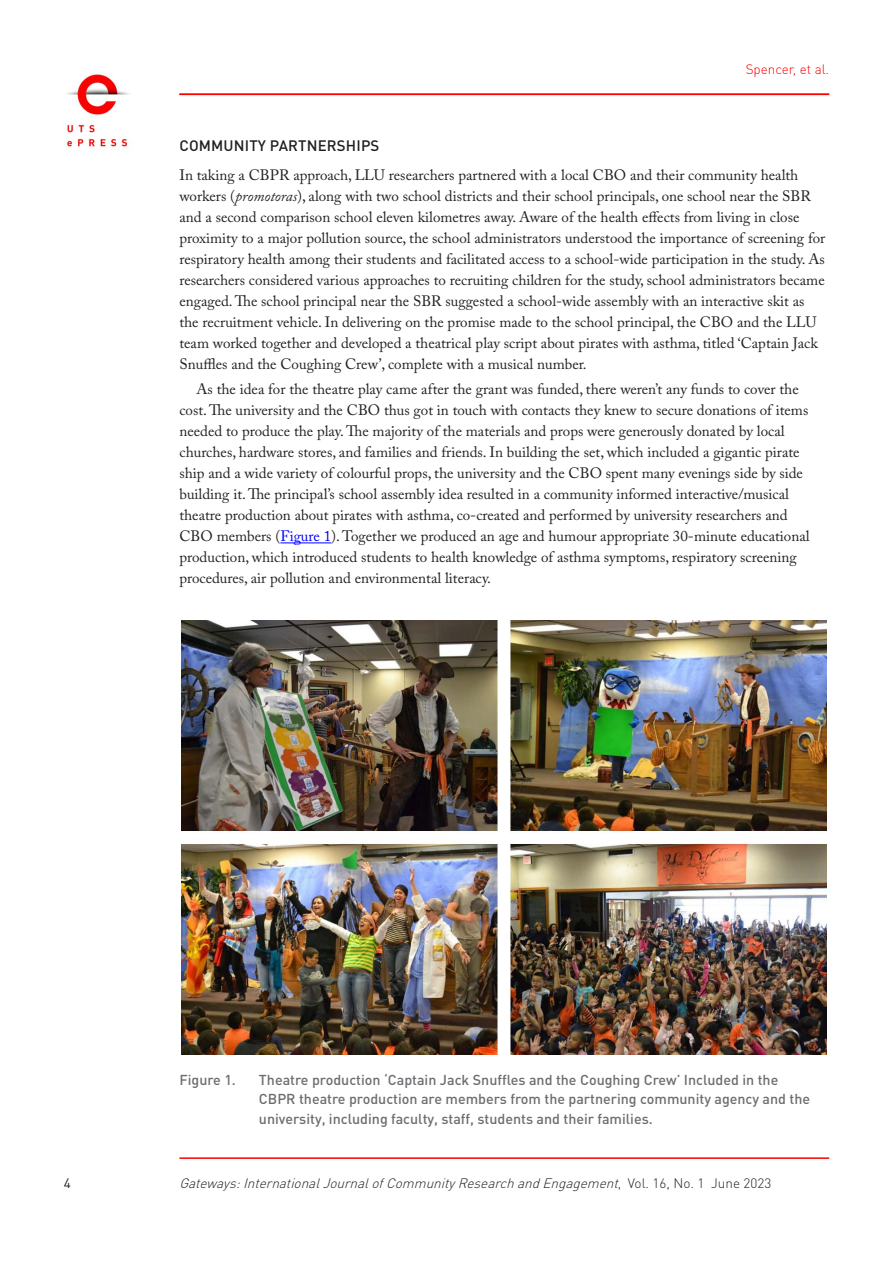
<style>
.page{position:relative;width:893px;height:1263px;background:#fff}
.page>*{position:absolute;margin:0;border:0;box-sizing:border-box;transform-origin:0 0}
.t1{font:15px/21px "Adobe Caslon Pro";color:#231f20}
.t2{font:500 15px "DIN Pro";letter-spacing:.01em;color:#231f20}
.t3{font:500 14.25px/19.5px "DIN";color:#6c6d70}
.t4{font:italic 300 13.5px "DIN Pro";color:#231f20}
.t5{font:300 13.5px "DIN Pro";color:#fe0000}
.t6{font:13.5px "DIN Pro";color:#231f20}
.s1{font-style:italic}
.s2{color:#00f}
.s3{font-style:normal}
</style>
<div class="page">
<hr style="left:280px;top:542px;width:51px;height:1px;background:#00f">
<img style="left:182px;top:620px;width:645px;height:435px">
<img style="left:66px;top:74px;width:63px;height:74px">
<hr style="left:179px;top:94px;width:650px;height:1px;background:#fe0000">
<hr style="left:179px;top:1157px;width:650px;height:2px;background:#fe0000">
<p class="t5" style="left:746px;top:60px;width:85px">Spencer, et al.</p>
<p class="t2" style="left:180px;top:135px;width:201px">COMMUNITY PARTNERSHIPS</p>
<p class="t1" style="left:179px;top:164px;width:647px">In taking a CBPR approach, LLU researchers partnered with a local CBO and their community health workers (<span class="s1">promotoras</span>), along with two school districts and their school principals, one school near the SBR and a second comparison school eleven kilometres away. Aware of the health effects from living in close proximity to a major pollution source, the school administrators understood the importance of screening for respiratory health among their students and facilitated access to a school-wide participation in the study. As researchers considered various approaches to recruiting children for the study, school administrators became engaged. The school principal near the SBR suggested a school-wide assembly with an interactive skit as the recruitment vehicle. In delivering on the promise made to the school principal, the CBO and the LLU team worked together and developed a theatrical play script about pirates with asthma, titled ‘Captain Jack Snuffles and the Coughing Crew’, complete with a musical number.</p>
<p class="t1" style="left:179px;top:379px;width:632px;text-indent:17px">As the idea for the theatre play came after the grant was funded, there weren’t any funds to cover the cost. The university and the CBO thus got in touch with contacts they knew to secure donations of items needed to produce the play. The majority of the materials and props were generously donated by local churches, hardware stores, and families and friends. In building the set, which included a gigantic pirate ship and a wide variety of colourful props, the university and the CBO spent many evenings side by side building it. The principal’s school assembly idea resulted in a community informed interactive/musical theatre production about pirates with asthma, co-created and performed by university researchers and CBO members (<span class="s2">Figure 1</span>). Together we produced an age and humour appropriate 30-minute educational production, which introduced students to health knowledge of asthma symptoms, respiratory screening procedures, air pollution and environmental literacy.</p>
<p class="t3" style="left:179px;top:1069px;width:58px">Figure 1.</p>
<p class="t3" style="left:259px;top:1069px;width:553px">Theatre production ‘Captain Jack Snuffles and the Coughing Crew’ Included in the<br>CBPR theatre production are members from the partnering community agency and the university, including faculty, staff, students and their families.</p>
<p class="t6" style="left:64px;top:1174px;width:9px">4</p>
<p class="t4" style="left:179px;top:1174px;width:593px">Gateways:InternationalJournalofCommunityResearchandEngagement<span class="s3">, Vo l . 1 6 , N o . 1 J u n e 2 0 2 3</span></p>
</div>
